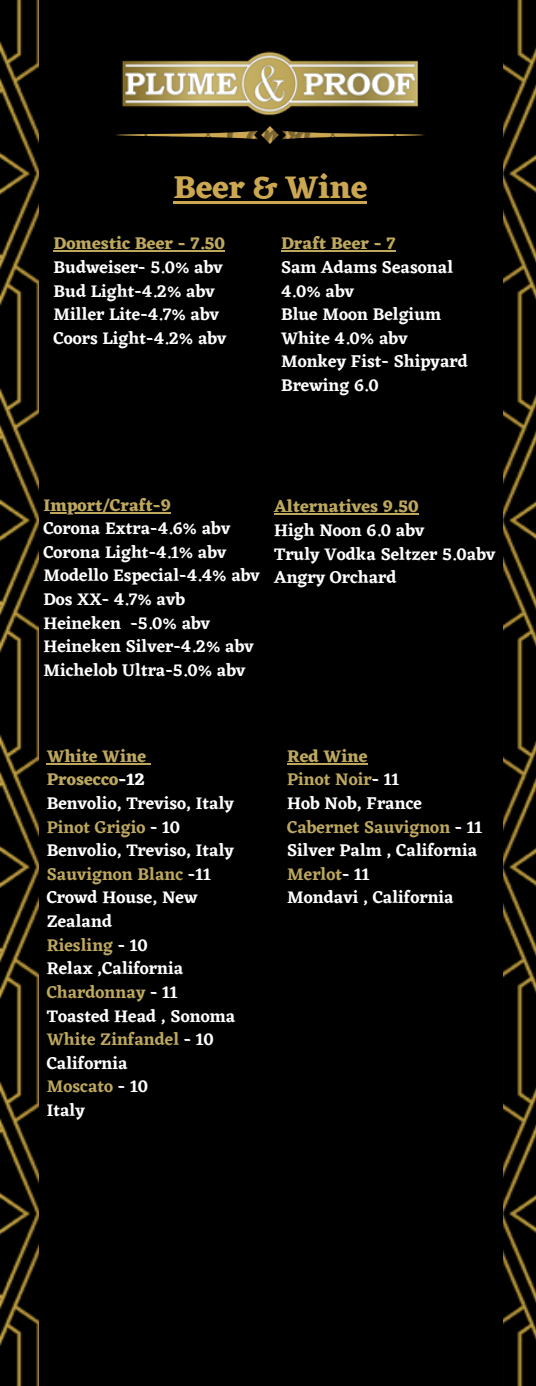
<style>
.page{position:relative;width:536px;height:1386px;background:#000}
.page>*{position:absolute;margin:0;border:0;box-sizing:border-box;transform-origin:0 0}
.t1{font:700 32.73px "Eczar";color:#cca752}
.t2{font:600 17.5px/23.6px "Eczar";color:#fff}
.t3{font:600 17.5px "Eczar";color:#bea85e}
.t4{font:700 17.5px "Eczar";color:#bea85e}
.s1{color:#fff}
</style>
<div class="page">
<img style="left:0;top:0;width:38px;height:1386px">
<img style="left:121px;top:51px;width:297px;height:76px">
<img style="left:503px;top:0;width:33px;height:1386px">
<img style="left:116px;top:127px;width:308px;height:17px">
<hr style="left:54px;top:251px;width:171px;height:1px;background:#bea85e">
<hr style="left:281px;top:251px;width:114px;height:1px;background:#bea85e">
<hr style="left:50px;top:512px;width:121px;height:1px;background:#bea85e">
<hr style="left:274px;top:514px;width:144px;height:1px;background:#bea85e">
<hr style="left:47px;top:763px;width:99px;height:1px;background:#bea85e">
<hr style="left:287px;top:763px;width:80px;height:1px;background:#bea85e">
<hr style="left:173px;top:201px;width:194px;height:3px;background:#cca752">
<p class="t1" style="left:173px;top:168px;width:195px">Beer &amp; Wine</p>
<p class="t4" style="left:54px;top:233px;width:173px">Domestic Beer - 7.50</p>
<p class="t2" style="left:54px;top:255px;width:171px">Budweiser- 5.0% abv</p>
<p class="t2" style="left:54px;top:279px;width:163px">Bud Light-4.2% abv</p>
<p class="t2" style="left:54px;top:302px;width:167px">Miller Lite-4.7% abv</p>
<p class="t2" style="left:54px;top:326px;width:174px">Coors Light-4.2% abv</p>
<p class="t4" style="left:281px;top:233px;width:116px">Draft Beer - 7</p>
<p class="t2" style="left:281px;top:255px;width:174px">Sam Adams Seasonal<br>4.0% abv</p>
<p class="t2" style="left:281px;top:302px;width:161px">Blue Moon Belgium<br>White 4.0% abv</p>
<p class="t2" style="left:281px;top:350px;width:188px">Monkey Fist- Shipyard<br>Brewing 6.0</p>
<p class="t4" style="left:43px;top:494px;width:129px">Import/Craft-9</p>
<p class="t2" style="left:43px;top:516px;width:188px">Corona Extra-4.6% abv</p>
<p class="t2" style="left:43px;top:540px;width:184px">Corona Light-4.1% abv</p>
<p class="t2" style="left:43px;top:564px;width:218px">Modello Especial-4.4% abv</p>
<p class="t2" style="left:43px;top:587px;width:143px">Dos XX- 4.7% avb</p>
<p class="t2" style="left:43px;top:611px;width:168px">Heineken -5.0% abv</p>
<p class="t2" style="left:43px;top:634px;width:212px">Heineken Silver-4.2% abv</p>
<p class="t2" style="left:43px;top:658px;width:203px">Michelob Ultra-5.0% abv</p>
<p class="t4" style="left:274px;top:496px;width:146px">Alternatives 9.50</p>
<p class="t2" style="left:274px;top:518px;width:152px">High Noon 6.0 abv</p>
<p class="t2" style="left:274px;top:542px;width:223px">Truly Vodka Seltzer 5.0abv</p>
<p class="t2" style="left:274px;top:565px;width:124px">Angry Orchard</p>
<p class="t4" style="left:47px;top:745px;width:101px">White Wine</p>
<p class="t4" style="left:47px;top:769px;width:100px">Prosecco<span class="s1">-12</span></p>
<p class="t2" style="left:47px;top:791px;width:189px">Benvolio, Treviso, Italy</p>
<p class="t3" style="left:47px;top:816px;width:135px">Pinot Grigio <span class="s1">- 10</span></p>
<p class="t2" style="left:47px;top:838px;width:189px">Benvolio, Treviso, Italy</p>
<p class="t3" style="left:47px;top:863px;width:165px">Sauvignon Blanc <span class="s1">-11</span></p>
<p class="t2" style="left:47px;top:886px;width:152px">Crowd House, New<br>Zealand</p>
<p class="t3" style="left:47px;top:934px;width:103px">Riesling <span class="s1">- 10</span></p>
<p class="t2" style="left:47px;top:956px;width:138px">Relax ,California</p>
<p class="t3" style="left:47px;top:982px;width:132px">Chardonnay <span class="s1">- 11</span></p>
<p class="t2" style="left:47px;top:1004px;width:190px">Toasted Head , Sonoma</p>
<p class="t3" style="left:47px;top:1029px;width:169px">White Zinfandel <span class="s1">- 10</span></p>
<p class="t2" style="left:47px;top:1051px;width:82px">California</p>
<p class="t3" style="left:47px;top:1076px;width:103px">Moscato <span class="s1">- 10</span></p>
<p class="t2" style="left:47px;top:1098px;width:40px">Italy</p>
<p class="t4" style="left:287px;top:745px;width:82px">Red Wine</p>
<p class="t3" style="left:287px;top:769px;width:113px">Pinot Noir<span class="s1">- 11</span></p>
<p class="t2" style="left:287px;top:791px;width:136px">Hob Nob, France</p>
<p class="t3" style="left:287px;top:816px;width:196px">Cabernet Sauvignon <span class="s1">- 11</span></p>
<p class="t2" style="left:287px;top:838px;width:192px">Silver Palm , California</p>
<p class="t3" style="left:287px;top:863px;width:84px">Merlot<span class="s1">- 11</span></p>
<p class="t2" style="left:287px;top:886px;width:168px">Mondavi , California</p>
</div>
